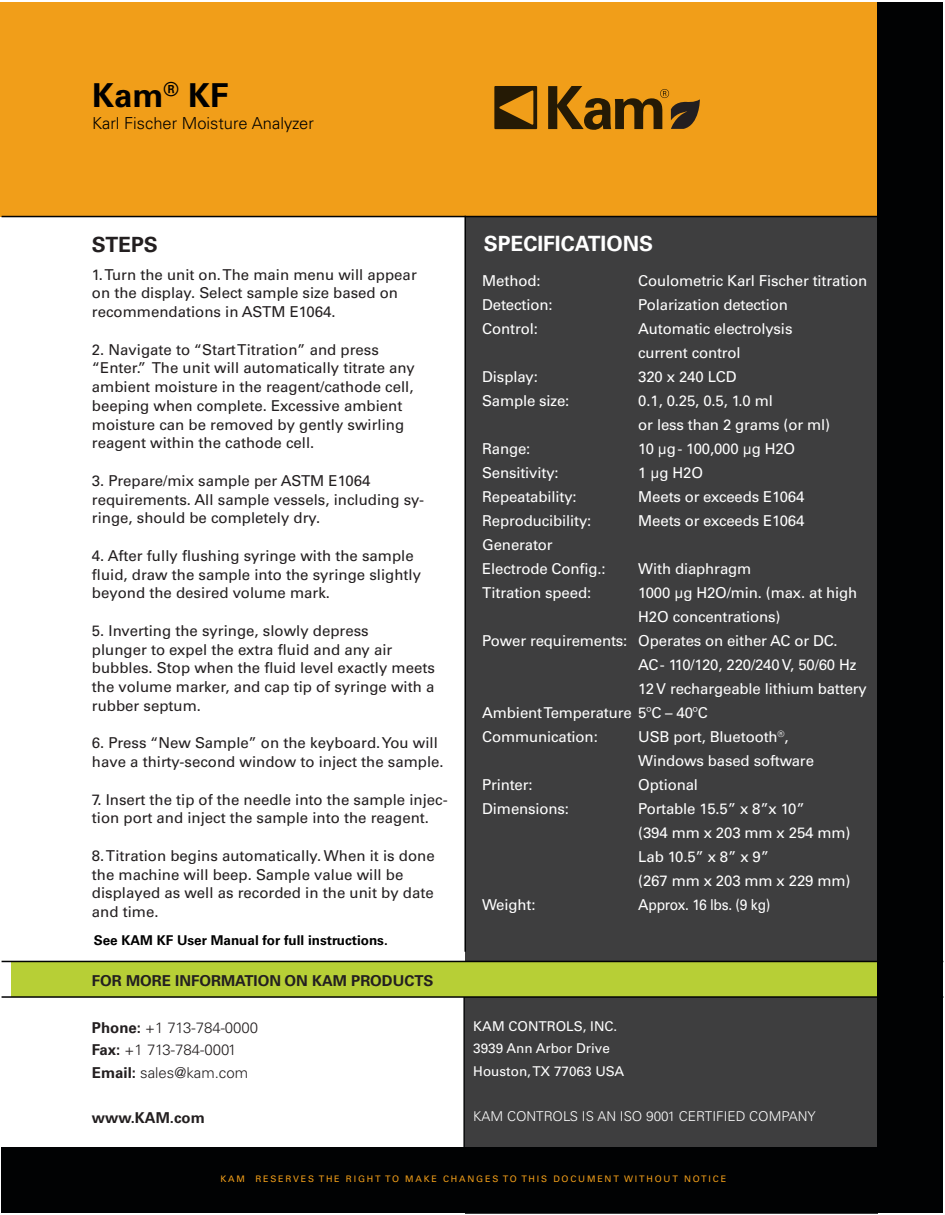
<style>
.page{position:relative;width:945px;height:1215px;background:#fff}
.page>*{position:absolute;margin:0;border:0;box-sizing:border-box;transform-origin:0 0}
.t1{font:700 33px "Univers LT Pro 65";color:#000}
.t2{font:700 21px "Univers LT Pro 65";color:#fff}
.t3{font:700 21px "Univers LT Pro 65";color:#231f20}
.t4{font:300 16.5px "Univers LT Pro 45";color:#000}
.t5{font:15px/18.8px "Univers LT Pro 55 Roman";color:#231f20}
.t6{font:15px/24px "Univers LT Pro 55 Roman";letter-spacing:-.01em;color:#fff}
.t7{font:300 15px/22.5px "Univers LT Pro 45";color:#231f20}
.t8{font:700 15px "Univers LT Pro 65";color:#231f20}
.t9{font:15px "Univers LT Pro 55 Roman";letter-spacing:-.01em;color:#fff;scale:.96 1}
.t10{font:13.5px/22.5px "Univers LT Pro 55 Roman";color:#fff}
.t11{font:300 13.5px "Univers LT Pro 45";color:#fff}
.t12{font:700 13.5px "Univers LT Pro 65";color:#000}
.t13{font:9px "Univers LT Pro 55 Roman";letter-spacing:.2em;color:#f19e19}
.s1{font-family:"Univers LT Pro 65";font-weight:700}
.s2{font-family:"Univers LT Pro 45";font-weight:300}
</style>
<div class="page">
<div style="left:0;top:2px;width:878px;height:215px;background:#f19e19"></div>
<div style="left:465px;top:217px;width:413px;height:996px;background:#3e3e3f"></div>
<div style="left:11px;top:962px;width:886px;height:35px;background:#b7cf36"></div>
<div style="left:878px;top:2px;width:65px;height:1188px;background:#010203"></div>
<div style="left:2px;top:1148px;width:941px;height:65px;background:#010203"></div>
<hr style="left:2px;top:996px;width:941px;height:2px;background:#010203">
<hr style="left:2px;top:961px;width:941px;height:1px;background:#010203">
<hr style="left:2px;top:216px;width:876px;height:1px;background:#010203">
<hr style="left:464px;top:216px;width:2px;height:736px;background:#010203">
<hr style="left:463px;top:997px;width:2px;height:174px;background:#010203">
<svg style="left:494px;top:86px;width:43px;height:43px"></svg>
<svg style="left:548px;top:86px;width:152px;height:44px"></svg>
<h1 class="t1" style="left:92px;top:75px;width:138px">Kam<sup>®</sup> KF</h1>
<p class="t4" style="left:92px;top:113px;width:223px">Karl Fischer Moisture Analyzer</p>
<h2 class="t3" style="left:92px;top:232px;width:68px">STEPS</h2>
<p class="t5" style="left:92px;top:265px;width:326px">1. Turn the unit on. The main menu will appear on the display. Select sample size based on recommendations in ASTM E1064.</p>
<p class="t5" style="left:92px;top:340px;width:324px">2. Navigate to “Start Titration” and press “Enter.” The unit will automatically titrate any ambient moisture in the reagent/cathode cell, beeping when complete. Excessive ambient moisture can be removed by gently swirling reagent within the cathode cell.</p>
<p class="t5" style="left:92px;top:471px;width:334px">3. Prepare/mix sample per ASTM E1064 requirements. All sample vessels, including sy&shy;ringe, should be completely dry.</p>
<p class="t5" style="left:92px;top:546px;width:331px">4. After fully flushing syringe with the sample fluid, draw the sample into the syringe slightly beyond the desired volume mark.</p>
<p class="t5" style="left:92px;top:621px;width:344px">5. Inverting the syringe, slowly depress<br>plunger to expel the extra fluid and any air bubbles. Stop when the fluid level exactly meets the volume marker, and cap tip of syringe with a rubber septum.</p>
<p class="t5" style="left:92px;top:734px;width:353px">6. Press “New Sample” on the keyboard. You will have a thirty-second window to inject the sample.</p>
<p class="t5" style="left:92px;top:790px;width:357px">7. Insert the tip of the needle into the sample injec&shy;tion port and inject the sample into the reagent.</p>
<p class="t5" style="left:92px;top:846px;width:344px">8. Titration begins automatically. When it is done the machine will beep. Sample value will be displayed as well as recorded in the unit by date and time.</p>
<p class="t12" style="left:94px;top:933px;width:296px">See KAM KF User Manual for full instructions.</p>
<p class="t8" style="left:92px;top:972px;width:343px">FOR MORE INFORMATION ON KAM PRODUCTS</p>
<p class="t7" style="left:92px;top:1016px;width:168px"><span class="s1">Phone:</span> +1 713-784-0000<br><span class="s1">Fax:</span> +1 713-784-0001<br><span class="s1">Email:</span> sales@kam.com</p>
<p class="t8" style="left:92px;top:1108px;width:114px">www.KAM.com</p>
<h2 class="t2" style="left:484px;top:231px;width:171px">SPECIFICATIONS</h2>
<p class="t6" style="left:482px;top:268px;width:60px">Method:</p>
<p class="t6" style="left:638px;top:268px;width:231px">Coulometric Karl Fischer titration</p>
<p class="t6" style="left:482px;top:292px;width:72px">Detection:</p>
<p class="t6" style="left:638px;top:292px;width:151px">Polarization detection</p>
<p class="t6" style="left:482px;top:316px;width:57px">Control:</p>
<p class="t6" style="left:638px;top:316px;width:156px">Automatic electrolysis current control</p>
<p class="t6" style="left:482px;top:364px;width:57px">Display:</p>
<p class="t6" style="left:638px;top:364px;width:100px">320 x 240 LCD</p>
<p class="t6" style="left:482px;top:388px;width:89px">Sample size:</p>
<p class="t6" style="left:638px;top:388px;width:193px">0.1, 0.25, 0.5, 1.0 ml<br>or less than 2 grams (or ml)</p>
<p class="t6" style="left:482px;top:436px;width:50px">Range:</p>
<p class="t6" style="left:638px;top:436px;width:159px">10 μg - 100,000 μg H2O</p>
<p class="t6" style="left:482px;top:460px;width:78px">Sensitivity:</p>
<p class="t6" style="left:638px;top:460px;width:66px">1 μg H2O</p>
<p class="t6" style="left:482px;top:484px;width:96px">Repeatability:</p>
<p class="t6" style="left:638px;top:484px;width:168px">Meets or exceeds E1064</p>
<p class="t6" style="left:482px;top:508px;width:111px">Reproducibility:</p>
<p class="t6" style="left:638px;top:508px;width:168px">Meets or exceeds E1064</p>
<p class="t6" style="left:482px;top:532px;width:125px">Generator<br>Electrode Config.:</p>
<p class="t6" style="left:638px;top:556px;width:115px">With diaphragm</p>
<p class="t6" style="left:482px;top:580px;width:110px">Titration speed:</p>
<p class="t6" style="left:638px;top:580px;width:221px">1000 μg H2O/min. (max. at high</p>
<p class="t6" style="left:638px;top:604px;width:144px">H2O concentrations)</p>
<p class="t6" style="left:482px;top:628px;width:357px">Power requirements: Operates on either AC or DC.</p>
<p class="t6" style="left:638px;top:652px;width:220px">AC - 110/120, 220/240 V, 50/60 Hz</p>
<p class="t6" style="left:638px;top:676px;width:230px">12 V rechargeable lithium battery</p>
<p class="t6" style="left:482px;top:700px;width:227px">Ambient Temperature 5<span class="s2">º</span>C – 40<span class="s2">º</span>C</p>
<p class="t6" style="left:482px;top:724px;width:117px">Communication:</p>
<p class="t6" style="left:638px;top:724px;width:177px">USB port, Bluetooth<sup>®</sup>,<br>Windows based software</p>
<p class="t6" style="left:482px;top:772px;width:52px">Printer:</p>
<p class="t6" style="left:638px;top:772px;width:61px">Optional</p>
<p class="t6" style="left:482px;top:796px;width:88px">Dimensions:</p>
<p class="t6" style="left:638px;top:796px;width:214px">Portable 15.5” x 8”x 10”<br>(394 mm x 203 mm x 254 mm)<br>Lab 10.5” x 8” x 9”<br>(267 mm x 203 mm x 229 mm)</p>
<p class="t6" style="left:482px;top:892px;width:55px">Weight:</p>
<p class="t9" style="left:638px;top:895px;width:139px">Approx. 16 lbs. (9 kg)</p>
<p class="t10" style="left:473px;top:1015px;width:153px">KAM CONTROLS, INC.<br>3939 Ann Arbor Drive<br>Houston, TX 77063 USA</p>
<p class="t11" style="left:473px;top:1108px;width:344px">KAM CONTROLS IS AN ISO 9001 CERTIFIED COMPANY</p>
<p class="t13" style="left:220px;top:1174px;width:507px">KAM RESERVES THE RIGHT TO MAKE CHANGES TO THIS DOCUMENT WITHOUT NOTICE</p>
</div>
